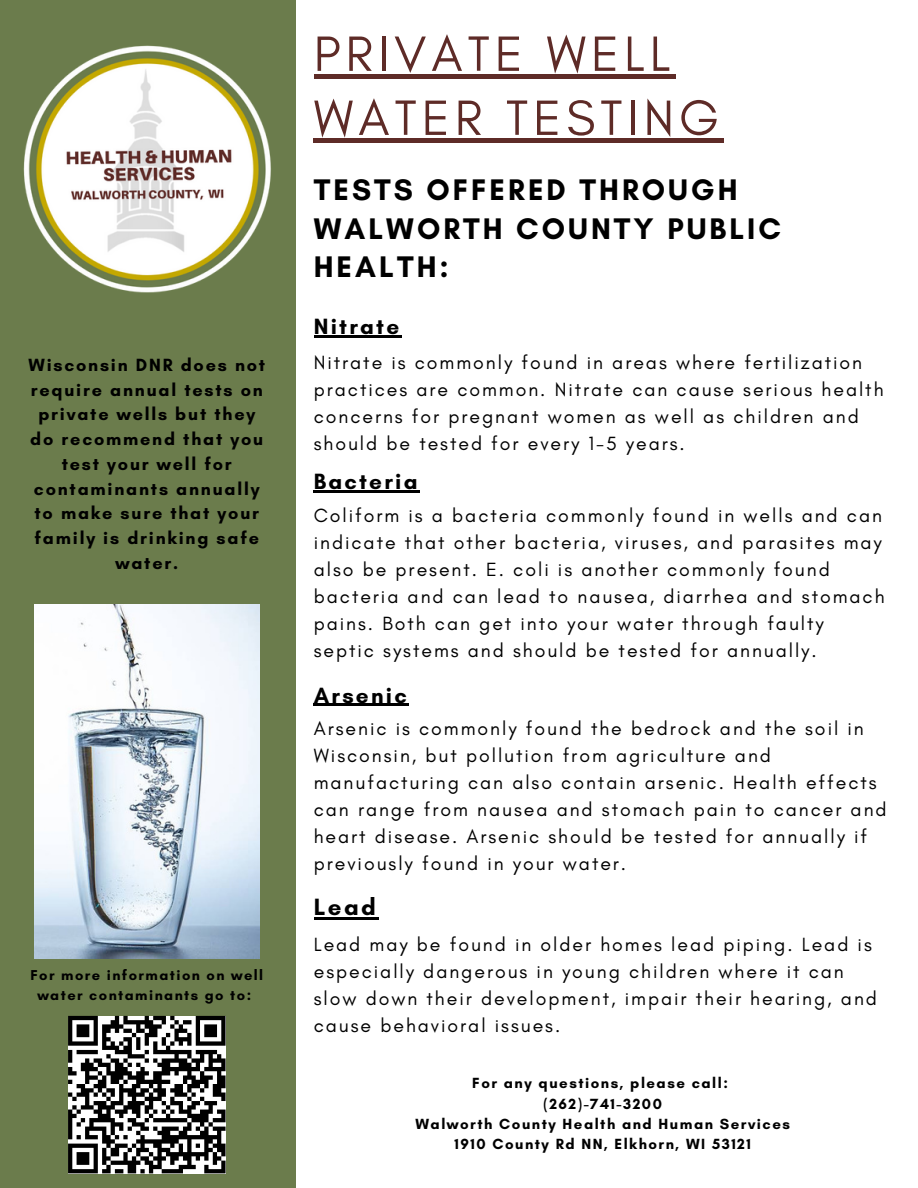
<style>
.page{position:relative;width:918px;height:1188px;background:#fff}
.page>*{position:absolute;margin:0;border:0;box-sizing:border-box;transform-origin:0 0}
.t1{font:50.55px/64.1px "Glacial Indifference";letter-spacing:.1em;color:#5e2b27}
.t2{font:700 30.3px/38.4px "Glacial Indifference";letter-spacing:.1em;color:#000}
.t3{font:700 24px "Glacial Indifference";color:#000}
.t4{font:700 22.5px "Glacial Indifference";letter-spacing:.1em;color:#000}
.t5{font:19.5px/27px "Glacial Indifference";letter-spacing:.1em;color:#000}
.t6{font:700 18px/24.8px "Glacial Indifference";letter-spacing:.1em;color:#000;text-align:center}
.t7{font:700 15px "Glacial Indifference";letter-spacing:.1em;color:#000}
.t8{font:700 14.55px/19.8px "Glacial Indifference";letter-spacing:.1em;color:#000;text-align:center}
</style>
<div class="page">
<div style="left:0;top:0;width:295px;height:1188px;background:#6b7c4c"></div>
<img style="left:34px;top:605px;width:225px;height:354px">
<img style="left:23px;top:33px;width:291px;height:307px">
<svg style="left:68px;top:1016px;width:158px;height:157px;background:#787878"></svg>
<div style="left:314px;top:74px;width:361px;height:5px;background:#5e2b27"></div>
<div style="left:314px;top:138px;width:410px;height:5px;background:#5e2b27"></div>
<hr style="left:314px;top:917px;width:64px;height:2px;background:#000">
<hr style="left:314px;top:335px;width:88px;height:3px;background:#000">
<hr style="left:314px;top:490px;width:106px;height:3px;background:#000">
<hr style="left:314px;top:704px;width:95px;height:2px;background:#000">
<p class="t6" style="left:28px;top:352px;width:238px">Wisconsin DNR does not require annual tests on private wells but they do recommend that you test your well for contaminants annually to make sure that your family is drinking safe water.</p>
<p class="t8" style="left:30px;top:965px;width:234px">For more information on well water contaminants go to:</p>
<p class="t1" style="left:314px;top:21px;width:407px">PRIVATE WELL<br>WATER TESTING</p>
<p class="t2" style="left:314px;top:170px;width:469px">TESTS OFFERED THROUGH<br>WALWORTH COUNTY PUBLIC<br>HEALTH:</p>
<p class="t4" style="left:314px;top:313px;width:87px">Nitrate</p>
<p class="t5" style="left:314px;top:348px;width:571px">Nitrate is commonly found in areas where fertilization practices are common. Nitrate can cause serious health concerns for pregnant women as well as children and should be tested for every 1-5 years.</p>
<p class="t4" style="left:314px;top:468px;width:105px">Bacteria</p>
<p class="t5" style="left:314px;top:501px;width:572px">Coliform is a bacteria commonly found in wells and can indicate that other bacteria, viruses, and parasites may also be present. E. coli is another commonly found bacteria and can lead to nausea, diarrhea and stomach pains. Both can get into your water through faulty septic systems and should be tested for annually.</p>
<p class="t4" style="left:314px;top:681px;width:95px">Arsenic</p>
<p class="t5" style="left:314px;top:714px;width:574px">Arsenic is commonly found the bedrock and the soil in Wisconsin, but pollution from agriculture and manufacturing can also contain arsenic. Health effects can range from nausea and stomach pain to cancer and heart disease. Arsenic should be tested for annually if previously found in your water.</p>
<p class="t3" style="left:314px;top:892px;width:64px">Lead</p>
<p class="t5" style="left:314px;top:930px;width:565px">Lead may be found in older homes lead piping. Lead is especially dangerous in young children where it can slow down their development, impair their hearing, and cause behavioral issues.</p>
<p class="t7" style="left:472px;top:1074px;width:257px">For any questions, please call:</p>
<p class="t7" style="left:544px;top:1094px;width:120px">(262)-741-3200</p>
<p class="t7" style="left:415px;top:1115px;width:376px">Walworth County Health and Human Services</p>
<p class="t7" style="left:454px;top:1135px;width:298px">1910 County Rd NN, Elkhorn, WI 53121</p>
</div>
